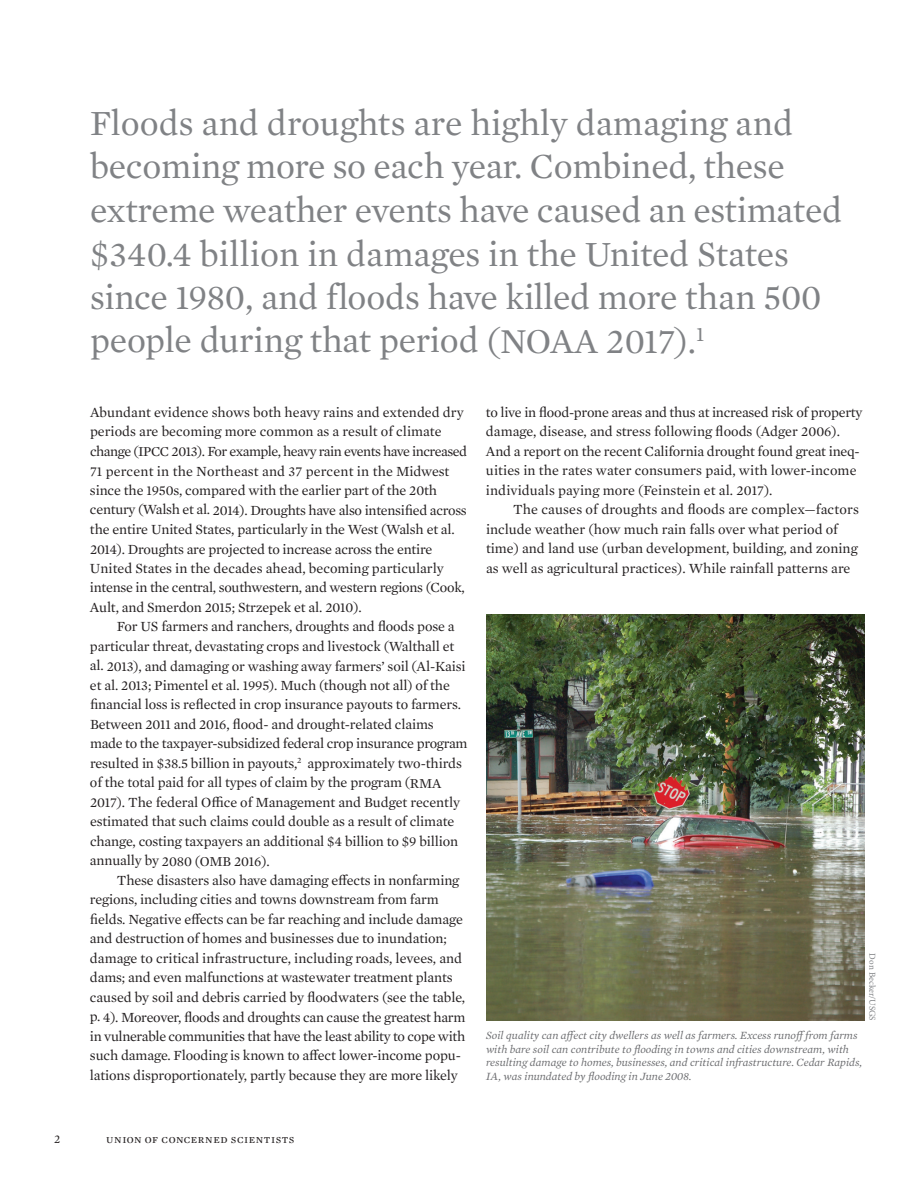
<style>
.page{position:relative;width:918px;height:1188px;background:#fff}
.page>*{position:absolute;margin:0;border:0;box-sizing:border-box;transform-origin:0 0}
.t1{font:36px/43.5px "Mercury Text G1";letter-spacing:-.01em;color:#808285}
.t2{font:14.25px/19.5px "Mercury Text G1";letter-spacing:-.01em;color:#231f20}
.t3{font:12px "Mercury Text G1";letter-spacing:.045em;color:#231f20}
.t4{font:italic 11.25px/13.5px "Mercury Text G1";color:#6c6d70}
.t5{font:9px "Minion Pro";color:#808285}
.s1{font-size:35.7px}
.s2{font-size:13.8px}
</style>
<div class="page">
<img style="left:486px;top:615px;width:378px;height:406px">
<p class="t1" style="left:90px;top:99px;width:754px">Floods and droughts are highly damaging and becoming more so each year. Combined, these extreme weather events have caused an estimated <span class="s1">$340.4</span> billion in damages in the United States since <span class="s1">1980</span>, and floods have killed more than <span class="s1">500 </span>people during that period <span class="s1">(NOAA 2017)</span>.<sup>1</sup></p>
<p class="t2" style="left:90px;top:402px;width:379px">Abundant evidence shows both heavy rains and extended dry periods are becoming more common as a result of climate change (<span class="s2">IPCC 2013</span>). For example, heavy rain events have increased <span class="s2">71</span> percent in the Northeast and <span class="s2">37</span> percent in the Midwest since the <span class="s2">1950</span>s, compared with the earlier part of the <span class="s2">20</span>th century (Walsh et al. <span class="s2">2014</span>). Droughts have also intensified across the entire United States, particularly in the West (Walsh et al.<br><span class="s2">2014</span>). Droughts are projected to increase across the entire United States in the decades ahead, becoming particularly intense in the central, southwestern, and western regions (Cook, Ault, and Smerdon <span class="s2">2015</span>; Strzepek et al. <span class="s2">2010</span>).</p>
<p class="t2" style="left:90px;top:616px;width:379px;text-indent:27px">For US farmers and ranchers, droughts and floods pose a particular threat, devastating crops and livestock (Walthall et al. <span class="s2">2013</span>), and damaging or washing away farmers’ soil (Al-Kaisi et al. <span class="s2">2013</span>; Pimentel et al. <span class="s2">1995</span>). Much (though not all) of the financial loss is reflected in crop insurance payouts to farmers.<br>Between <span class="s2">2011</span> and <span class="s2">2016</span>, flood- and drought-related claims made to the taxpayer-subsidized federal crop insurance program resulted in <span class="s2">$38.5</span> billion in payouts,<sup>2</sup> approximately two-thirds of the total paid for all types of claim by the program (<span class="s2">RMA 2017</span>). The federal Office of Management and Budget recently estimated that such claims could double as a result of climate change, costing taxpayers an additional <span class="s2">$4</span> billion to <span class="s2">$9</span> billion annually by <span class="s2">2080</span> (<span class="s2">OMB 2016</span>).</p>
<p class="t2" style="left:90px;top:870px;width:377px;text-indent:27px">These disasters also have damaging effects in nonfarming regions, including cities and towns downstream from farm fields. Negative effects can be far reaching and include damage and destruction of homes and businesses due to inundation; damage to critical infrastructure, including roads, levees, and dams; and even malfunctions at wastewater treatment plants caused by soil and debris carried by floodwaters (see the table, p. <span class="s2">4</span>). Moreover, floods and droughts can cause the greatest harm in vulnerable communities that have the least ability to cope with such damage. Flooding is known to affect lower-income popu&shy;lations disproportionately, partly because they are more likely</p>
<p class="t2" style="left:486px;top:402px;width:378px">to live in flood-prone areas and thus at increased risk of property damage, disease, and stress following floods (Adger <span class="s2">2006</span>).<br>And a report on the recent California drought found great ineq&shy;uities in the rates water consumers paid, with lower-income individuals paying more (Feinstein et al. <span class="s2">2017</span>).</p>
<p class="t2" style="left:486px;top:499px;width:374px;text-indent:27px">The causes of droughts and floods are complex—factors include weather (how much rain falls over what period of time) and land use (urban development, building, and zoning as well as agricultural practices). While rainfall patterns are</p>
<p class="t5" style="left:878px;top:953px;width:69px;rotate:90deg">Don Becker/USGS</p>
<p class="t4" style="left:486px;top:1028px;width:378px">Soil quality can affect city dwellers as well as farmers. Excess runoff from farms with bare soil can contribute to flooding in towns and cities downstream, with resulting damage to homes, businesses, and critical infrastructure. Cedar Rapids, IA, was inundated by flooding in June 2008.</p>
<p class="t3" style="left:54px;top:1130px;width:8px">2</p>
<p class="t3" style="left:106px;top:1130px;width:190px">union of concerned scientists</p>
</div>
